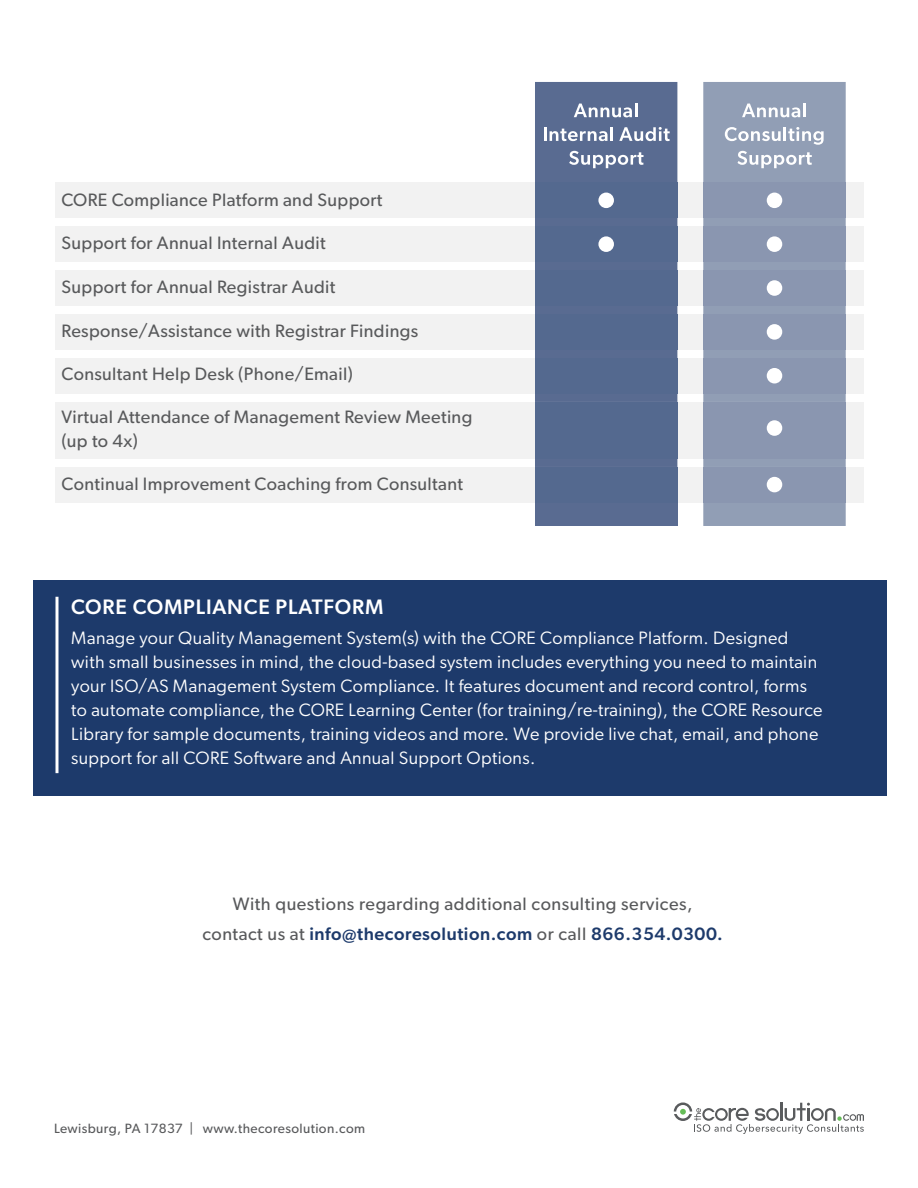
<style>
.page{position:relative;width:918px;height:1188px;background:#fff}
.page>*{position:absolute;margin:0;border:0;box-sizing:border-box;transform-origin:0 0}
.t1{font:500 21px "Gibson";letter-spacing:.04em;color:#fff}
.t2{font:18px/24px "Gibson";letter-spacing:.02em;color:#fff}
.t3{font:18px/30px "Gibson";letter-spacing:.02em;color:#58595b;text-align:center}
.t4{font:13.5px "Gibson";letter-spacing:.03em;color:#58595b}
.s1{font-weight:500;color:#1d3a6b}
</style>
<div class="page">
<div style="left:56px;top:183px;width:808px;height:35px;background:#f2f2f2"></div>
<div style="left:56px;top:227px;width:808px;height:35px;background:#f2f2f2"></div>
<div style="left:56px;top:270px;width:808px;height:36px;background:#f2f2f2"></div>
<div style="left:56px;top:314px;width:808px;height:36px;background:#f2f2f2"></div>
<div style="left:56px;top:358px;width:808px;height:35px;background:#f2f2f2"></div>
<div style="left:56px;top:402px;width:808px;height:56px;background:#f2f2f2"></div>
<div style="left:56px;top:467px;width:808px;height:35px;background:#f2f2f2"></div>
<div style="left:535px;top:393px;width:142px;height:74px;background:#596b91"></div>
<div style="left:535px;top:358px;width:142px;height:35px;background:#54698f"></div>
<div style="left:535px;top:402px;width:142px;height:56px;background:#54698f"></div>
<div style="left:535px;top:502px;width:142px;height:24px;background:#596b91"></div>
<div style="left:535px;top:467px;width:142px;height:35px;background:#54698f"></div>
<div style="left:703px;top:82px;width:143px;height:444px;background:#919eb5"></div>
<div style="left:703px;top:183px;width:143px;height:35px;background:#8a96b0"></div>
<div style="left:703px;top:227px;width:143px;height:35px;background:#8a96b0"></div>
<div style="left:703px;top:270px;width:143px;height:36px;background:#8a96b0"></div>
<div style="left:703px;top:314px;width:143px;height:36px;background:#8a96b0"></div>
<div style="left:703px;top:358px;width:143px;height:35px;background:#8a96b0"></div>
<div style="left:703px;top:402px;width:143px;height:56px;background:#8a96b0"></div>
<div style="left:703px;top:467px;width:143px;height:35px;background:#8a96b0"></div>
<div style="left:535px;top:82px;width:142px;height:276px;background:#54698f"></div>
<svg style="left:742px;top:104px;width:64px;height:13px"></svg>
<svg style="left:725px;top:127px;width:99px;height:18px"></svg>
<svg style="left:738px;top:151px;width:74px;height:17px"></svg>
<div style="left:598px;top:193px;width:16px;height:15px;background:#fff;border-radius:50%"></div>
<div style="left:598px;top:236px;width:16px;height:16px;background:#fff;border-radius:50%"></div>
<div style="left:767px;top:193px;width:15px;height:15px;background:#fff;border-radius:50%"></div>
<div style="left:767px;top:236px;width:15px;height:16px;background:#fff;border-radius:50%"></div>
<div style="left:767px;top:280px;width:15px;height:16px;background:#fff;border-radius:50%"></div>
<div style="left:767px;top:324px;width:15px;height:16px;background:#fff;border-radius:50%"></div>
<div style="left:767px;top:368px;width:15px;height:15px;background:#fff;border-radius:50%"></div>
<div style="left:767px;top:420px;width:15px;height:16px;background:#fff;border-radius:50%"></div>
<div style="left:767px;top:477px;width:15px;height:15px;background:#fff;border-radius:50%"></div>
<div style="left:33px;top:580px;width:854px;height:216px;background:#1d3a6b"></div>
<hr style="left:56px;top:597px;width:2px;height:176px;background:#fff">
<svg style="left:674px;top:1102px;width:190px;height:32px"></svg>
<p class="t3" style="left:62px;top:184px;width:322px">CORE Compliance Platform and Support</p>
<p class="t3" style="left:62px;top:228px;width:266px">Support for Annual Internal Audit</p>
<p class="t3" style="left:62px;top:272px;width:275px">Support for Annual Registrar Audit</p>
<p class="t3" style="left:62px;top:315px;width:358px">Response/Assistance with Registrar Findings</p>
<p class="t3" style="left:62px;top:359px;width:293px">Consultant Help Desk (Phone/Email)</p>
<p class="t3" style="left:62px;top:404px;width:412px;line-height:24px;text-align:left">Virtual Attendance of Management Review Meeting (up to 4x)</p>
<p class="t3" style="left:62px;top:468px;width:403px">Continual Improvement Coaching from Consultant</p>
<p class="t1" style="left:71px;top:594px;width:314px">CORE COMPLIANCE PLATFORM</p>
<p class="t2" style="left:71px;top:625px;width:753px">Manage your Quality Management System(s) with the CORE Compliance Platform. Designed with small businesses in mind, the cloud-based system includes everything you need to maintain your ISO/AS Management System Compliance. It features document and record control, forms to automate compliance, the CORE Learning Center (for training/re-training), the CORE Resource Library for sample documents, training videos and more. We provide live chat, email, and phone support for all CORE Software and Annual Support Options.</p>
<p class="t3" style="left:202px;top:889px;width:522px">With questions regarding additional consulting services, contact us at <span class="s1">info@thecoresolution.com</span> or call <span class="s1">866.354.0300.</span></p>
<p class="t4" style="left:54px;top:1120px;width:313px">Lewisburg, PA 17837 | www.thecoresolution.com</p>
</div>
